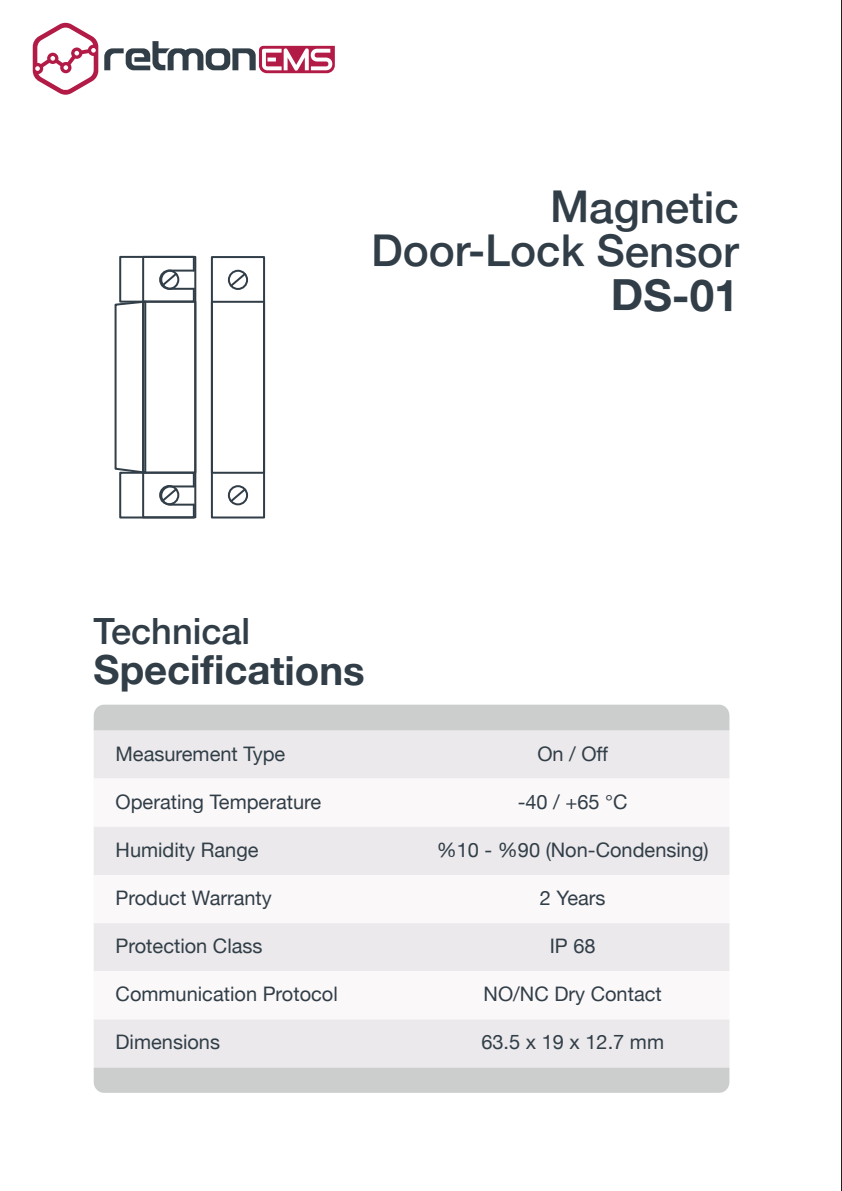
<style>
.page{position:relative;width:842px;height:1191px;background:#fff}
.page>*{position:absolute;margin:0;border:0;box-sizing:border-box;transform-origin:0 0}
.t1{font:500 43.8px/43.4px "Helvetica Neue";letter-spacing:-.005em;color:#313e48;text-align:right}
.t2{font:700 43.8px "Helvetica Neue";color:#313e48}
.t3{font:700 40.2px "Helvetica Neue";color:#313e48}
.t4{font:500 36.2px "Helvetica Neue";color:#313e48}
.t5{font:20px "Helvetica Neue";color:#313e48}
</style>
<div class="page">
<svg style="left:94px;top:704px;width:635px;height:388px"></svg>
<svg style="left:33px;top:22px;width:65px;height:73px"></svg>
<svg style="left:104px;top:41px;width:231px;height:32px"></svg>
<hr style="left:841px;top:0;width:1px;height:1191px;background:#231f20">
<div style="left:211px;top:256px;width:54px;height:262px;border:2px solid #313e48"></div>
<div style="left:211px;top:301px;width:54px;height:173px;border:2px solid #313e48"></div>
<div style="left:228px;top:270px;width:20px;height:20px;border:2px solid #313e48;border-radius:50%"></div>
<svg style="left:228px;top:271px;width:20px;height:17px"></svg>
<div style="left:228px;top:485px;width:20px;height:20px;border:2px solid #313e48;border-radius:50%"></div>
<svg style="left:228px;top:486px;width:20px;height:18px"></svg>
<svg style="left:114px;top:255px;width:82px;height:264px"></svg>
<hr style="left:171px;top:485px;width:23px;height:2px;background:#313e48">
<hr style="left:171px;top:503px;width:23px;height:2px;background:#313e48">
<h1 class="t1" style="left:371px;top:182px;width:369px">Magnetic<br>Door-Lock Sensor</h1>
<h1 class="t2" style="left:611px;top:261px;width:129px">DS-01</h1>
<h3 class="t4" style="left:94px;top:602px;width:158px">Technical</h3>
<h2 class="t3" style="left:94px;top:638px;width:273px">Specifications</h2>
<p class="t5" style="left:116px;top:740px;width:171px">Measurement Type</p>
<p class="t5" style="left:116px;top:788px;width:207px">Operating Temperature</p>
<p class="t5" style="left:116px;top:836px;width:145px">Humidity Range</p>
<p class="t5" style="left:116px;top:884px;width:158px">Product Warranty</p>
<p class="t5" style="left:116px;top:932px;width:149px">Protection Class</p>
<p class="t5" style="left:116px;top:980px;width:224px">Communication Protocol</p>
<p class="t5" style="left:116px;top:1028px;width:106px">Dimensions</p>
<p class="t5" style="left:537px;top:740px;width:72px">On / Off</p>
<p class="t5" style="left:518px;top:788px;width:112px">-40 / +65 °C</p>
<p class="t5" style="left:437px;top:836px;width:273px">%10 - %90 (Non-Condensing)</p>
<p class="t5" style="left:540px;top:884px;width:67px">2 Years</p>
<p class="t5" style="left:550px;top:932px;width:47px">IP 68</p>
<p class="t5" style="left:484px;top:980px;width:180px">NO/NC Dry Contact</p>
<p class="t5" style="left:481px;top:1028px;width:184px">63.5 x 19 x 12.7 mm</p>
</div>
